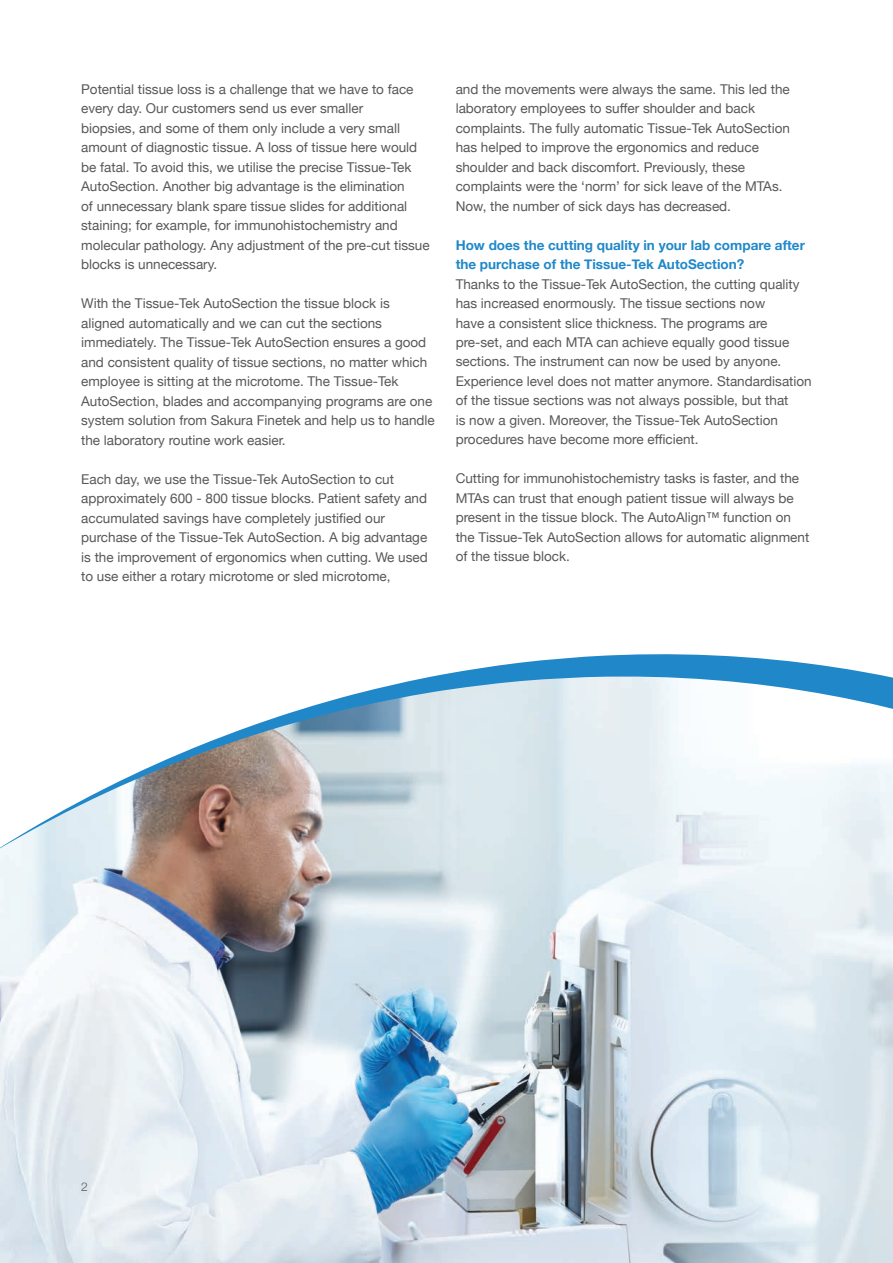
<style>
.page{position:relative;width:893px;height:1263px;background:#fff}
.page>*{position:absolute;margin:0;border:0;box-sizing:border-box;transform-origin:0 0}
.t1{font:13.5px/19.5px "Helvetica Neue";color:#57585a}
.t2{font:700 13.5px/19.5px "Helvetica Neue";color:#2088c9}
.t3{font:300 12px "Helvetica Neue";color:#57585a}
</style>
<div class="page">
<img style="left:0;top:855px;width:893px;height:408px">
<svg style="left:0;top:654px;width:893px;height:201px"></svg>
<p class="t1" style="left:81px;top:80px;width:350px">Potential tissue loss is a challenge that we have to face every day. Our customers send us ever smaller<br>biopsies, and some of them only include a very small amount of diagnostic tissue. A loss of tissue here would be fatal. To avoid this, we utilise the precise Tissue‐Tek AutoSection. Another big advantage is the elimination<br>of unnecessary blank spare tissue slides for additional staining; for example, for immunohistochemistry and molecular pathology. Any adjustment of the pre‐cut tissue blocks is unnecessary.</p>
<p class="t1" style="left:81px;top:294px;width:355px">With the Tissue‐Tek AutoSection the tissue block is aligned automatically and we can cut the sections immediately. The Tissue‐Tek AutoSection ensures a good and consistent quality of tissue sections, no matter which employee is sitting at the microtome. The Tissue‐Tek AutoSection, blades and accompanying programs are one system solution from Sakura Finetek and help us to handle the laboratory routine work easier.</p>
<p class="t1" style="left:81px;top:470px;width:348px">Each day, we use the Tissue‐Tek AutoSection to cut approximately 600 ‐ 800 tissue blocks. Patient safety and accumulated savings have completely justified our purchase of the Tissue‐Tek AutoSection. A big advantage is the improvement of ergonomics when cutting. We used to use either a rotary microtome or sled microtome,</p>
<p class="t1" style="left:456px;top:80px;width:336px">and the movements were always the same. This led the laboratory employees to suffer shoulder and back complaints. The fully automatic Tissue‐Tek AutoSection has helped to improve the ergonomics and reduce shoulder and back discomfort. Previously, these complaints were the ‘norm’ for sick leave of the MTAs.<br>Now, the number of sick days has decreased.</p>
<p class="t2" style="left:456px;top:235px;width:351px">How does the cutting quality in your lab compare after the purchase of the Tissue‐Tek AutoSection?</p>
<p class="t1" style="left:456px;top:275px;width:358px">Thanks to the Tissue‐Tek AutoSection, the cutting quality has increased enormously. The tissue sections now<br>have a consistent slice thickness. The programs are pre‐set, and each MTA can achieve equally good tissue sections. The instrument can now be used by anyone.<br>Experience level does not matter anymore. Standardisation of the tissue sections was not always possible, but that<br>is now a given. Moreover, the Tissue‐Tek AutoSection procedures have become more efficient.</p>
<p class="t1" style="left:456px;top:470px;width:355px">Cutting for immunohistochemistry tasks is faster, and the MTAs can trust that enough patient tissue will always be present in the tissue block. The AutoAlign™ function on the Tissue‐Tek AutoSection allows for automatic alignment of the tissue block.</p>
<p class="t3" style="left:81px;top:1177px;width:8px">2</p>
</div>
